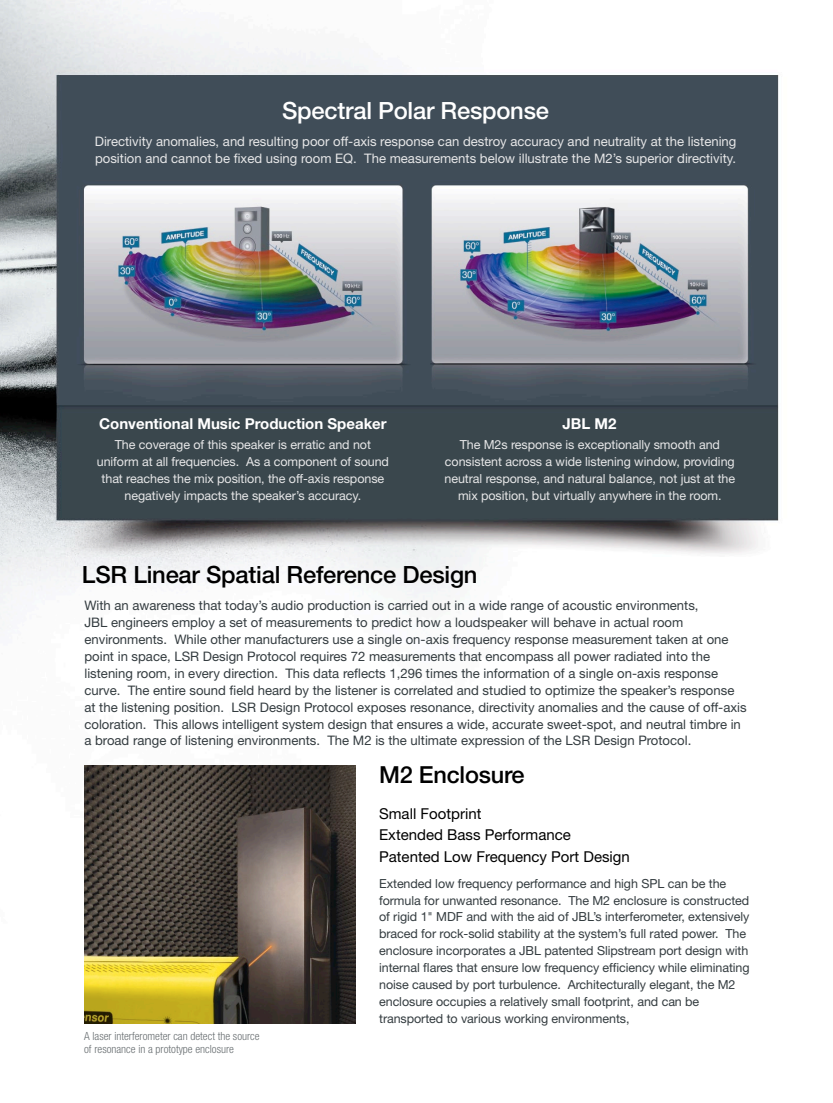
<style>
.page{position:relative;width:833px;height:1103px;background:#fff}
.page>*{position:absolute;margin:0;border:0;box-sizing:border-box;transform-origin:0 0}
.t1{font:500 23.75px "Helvetica Neue LT Std";letter-spacing:-.01em;color:#000}
.t2{font:500 23.75px "Helvetica Neue LT Std";letter-spacing:-.01em;color:#fff}
.t3{font:500 23.5px "Helvetica Neue LT Std";letter-spacing:-.01em;color:#000}
.t4{font:15px/21.2px "Helvetica Neue LT Std";color:#000}
.t5{font:700 15px "Helvetica Neue LT Std";color:#fff}
.t6{font:13.12px/16.9px "Helvetica Neue LT Std";color:#343c40}
.t7{font:13.12px/16.9px "Helvetica Neue LT Std";color:#e7e7e8}
.t8{font:12.5px/16.9px "Helvetica Neue LT Std";letter-spacing:-.005em;color:#343c40}
.t9{font:12.5px/16.9px "Helvetica Neue LT Std";letter-spacing:-.005em;color:#e7e7e8;text-align:center}
.t10{font:300 condensed 11.25px/12.5px "Helvetica Neue LT Std";color:#696f72}
</style>
<div class="page">
<img style="left:0;top:0;width:779px;height:1024px">
<img style="left:60px;top:180px;width:701px;height:225px">
<img style="left:84px;top:765px;width:271px;height:258px">
<h1 class="t2" style="left:282px;top:96px;width:268px">Spectral Polar Response</h1>
<p class="t7" style="left:95px;top:133px;width:643px">Directivity anomalies, and resulting poor off-axis response can destroy accuracy and neutrality at the listening position and cannot be fixed using room EQ. The measurements below illustrate the M2’s superior directivity.</p>
<p class="t5" style="left:99px;top:414px;width:289px">Conventional Music Production Speaker</p>
<p class="t5" style="left:562px;top:414px;width:55px">JBL M2</p>
<p class="t9" style="left:97px;top:436px;width:294px">The coverage of this speaker is erratic and not uniform at all frequencies. As a component of sound that reaches the mix position, the off-axis response negatively impacts the speaker’s accuracy.</p>
<p class="t9" style="left:444px;top:436px;width:292px">The M2s response is exceptionally smooth and consistent across a wide listening window, providing neutral response, and natural balance, not just at the mix position, but virtually anywhere in the room.</p>
<h1 class="t1" style="left:82px;top:560px;width:397px">LSR Linear Spatial Reference Design</h1>
<p class="t6" style="left:84px;top:597px;width:663px">With an awareness that today’s audio production is carried out in a wide range of acoustic environments,<br>JBL engineers employ a set of measurements to predict how a loudspeaker will behave in actual room environments. While other manufacturers use a single on-axis frequency response measurement taken at one point in space, LSR Design Protocol requires 72 measurements that encompass all power radiated into the listening room, in every direction. This data reflects 1,296 times the information of a single on-axis response curve. The entire sound field heard by the listener is correlated and studied to optimize the speaker’s response at the listening position. LSR Design Protocol exposes resonance, directivity anomalies and the cause of off-axis coloration. This allows intelligent system design that ensures a wide, accurate sweet-spot, and neutral timbre in a broad range of listening environments. The M2 is the ultimate expression of the LSR Design Protocol.</p>
<h2 class="t3" style="left:379px;top:760px;width:147px">M2 Enclosure</h2>
<p class="t4" style="left:379px;top:803px;width:252px">Small Footprint<br>Extended Bass Performance<br>Patented Low Frequency Port Design</p>
<p class="t10" style="left:84px;top:1029px;width:177px">A laser interferometer can detect the source of resonance in a prototype enclosure</p>
<p class="t8" style="left:379px;top:874px;width:372px">Extended low frequency performance and high SPL can be the formula for unwanted resonance. The M2 enclosure is constructed of rigid 1" MDF and with the aid of JBL’s interferometer, extensively braced for rock-solid stability at the system’s full rated power. The enclosure incorporates a JBL patented Slipstream port design with internal flares that ensure low frequency efficiency while eliminating noise caused by port turbulence. Architecturally elegant, the M2 enclosure occupies a relatively small footprint, and can be transported to various working environments,</p>
</div>
